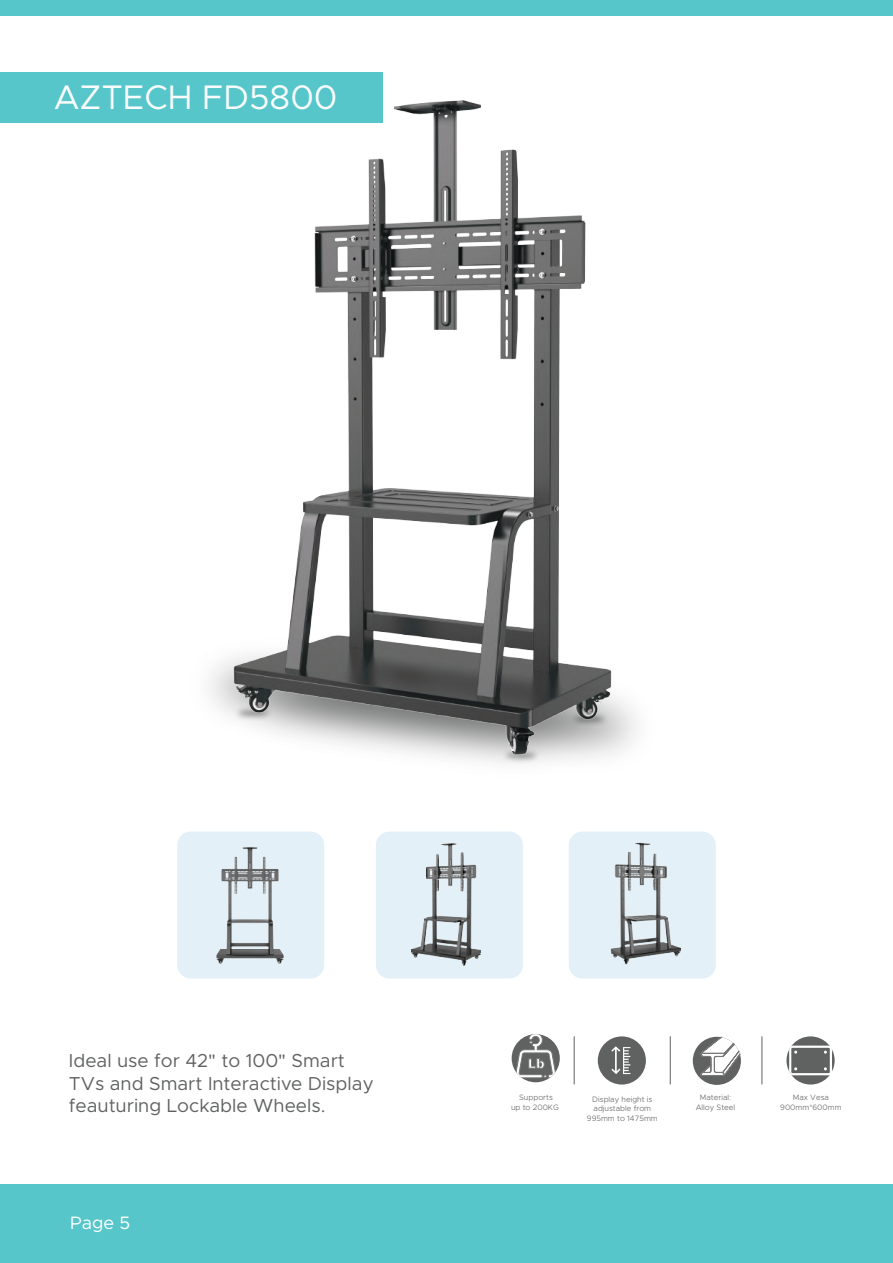
<style>
.page{position:relative;width:893px;height:1263px;background:#fff}
.page>*{position:absolute;margin:0;border:0;box-sizing:border-box;transform-origin:0 0}
.t1{font:34.2px "Metropolis";color:#f8fcfd}
.t2{font:18.75px/22.5px "Metropolis";color:#606261}
.t3{font:18px "Metropolis";color:#fff}
.t4{font:300 7.8px/9.4px "Metropolis";color:#606261;text-align:center}
</style>
<div class="page">
<div style="left:0;top:1185px;width:893px;height:78px;background:#57c6cb"></div>
<div style="left:0;top:0;width:893px;height:16px;background:#57c6cb"></div>
<img style="left:228px;top:100px;width:395px;height:663px">
<div style="left:177px;top:831px;width:147px;height:147px;background:#e3f0f7;border-radius:14px"></div>
<div style="left:569px;top:831px;width:147px;height:147px;background:#e3f0f7;border-radius:14px"></div>
<div style="left:376px;top:831px;width:147px;height:147px;background:#e3f0f7;border-radius:14px"></div>
<div style="left:1px;top:72px;width:382px;height:51px;background:#57c6cb"></div>
<div style="left:512px;top:1034px;width:48px;height:48px;background:#606261;border-radius:50%"></div>
<svg style="left:515px;top:1034px;width:41px;height:44px"></svg>
<div style="left:693px;top:1037px;width:48px;height:48px;background:#606261;border-radius:50%"></div>
<svg style="left:700px;top:1037px;width:40px;height:41px"></svg>
<svg style="left:786px;top:1036px;width:49px;height:48px"></svg>
<svg style="left:789px;top:1045px;width:43px;height:30px"></svg>
<div style="left:598px;top:1036px;width:48px;height:48px;background:#606261;border-radius:50%"></div>
<hr style="left:574px;top:1036px;width:1px;height:48px;background:#606261">
<hr style="left:670px;top:1036px;width:1px;height:48px;background:#606261">
<hr style="left:761px;top:1036px;width:1px;height:48px;background:#606261">
<svg style="left:611px;top:1046px;width:19px;height:28px"></svg>
<img style="left:376px;top:834px;width:340px;height:138px">
<img style="left:177px;top:832px;width:147px;height:137px">
<h1 class="t1" style="left:54px;top:76px;width:285px">AZTECH FD5800</h1>
<h2 class="t2" style="left:69px;top:1049px;width:306px">Ideal use for 42" to 100" Smart<br>TVs and Smart Interactive Display feauturing Lockable Wheels.</h2>
<h3 class="t3" style="left:70px;top:1212px;width:62px">Page 5</h3>
<p class="t4" style="left:696px;top:1093px;width:41px">Material:<br>Alloy Steel</p>
<p class="t4" style="left:511px;top:1093px;width:49px">Supports<br>up to 200KG</p>
<p class="t4" style="left:780px;top:1093px;width:63px">Max Vesa<br>900mm*600mm</p>
<p class="t4" style="left:587px;top:1094px;width:72px">Display height is adjustable from<br>995mm to 1475mm</p>
</div>
